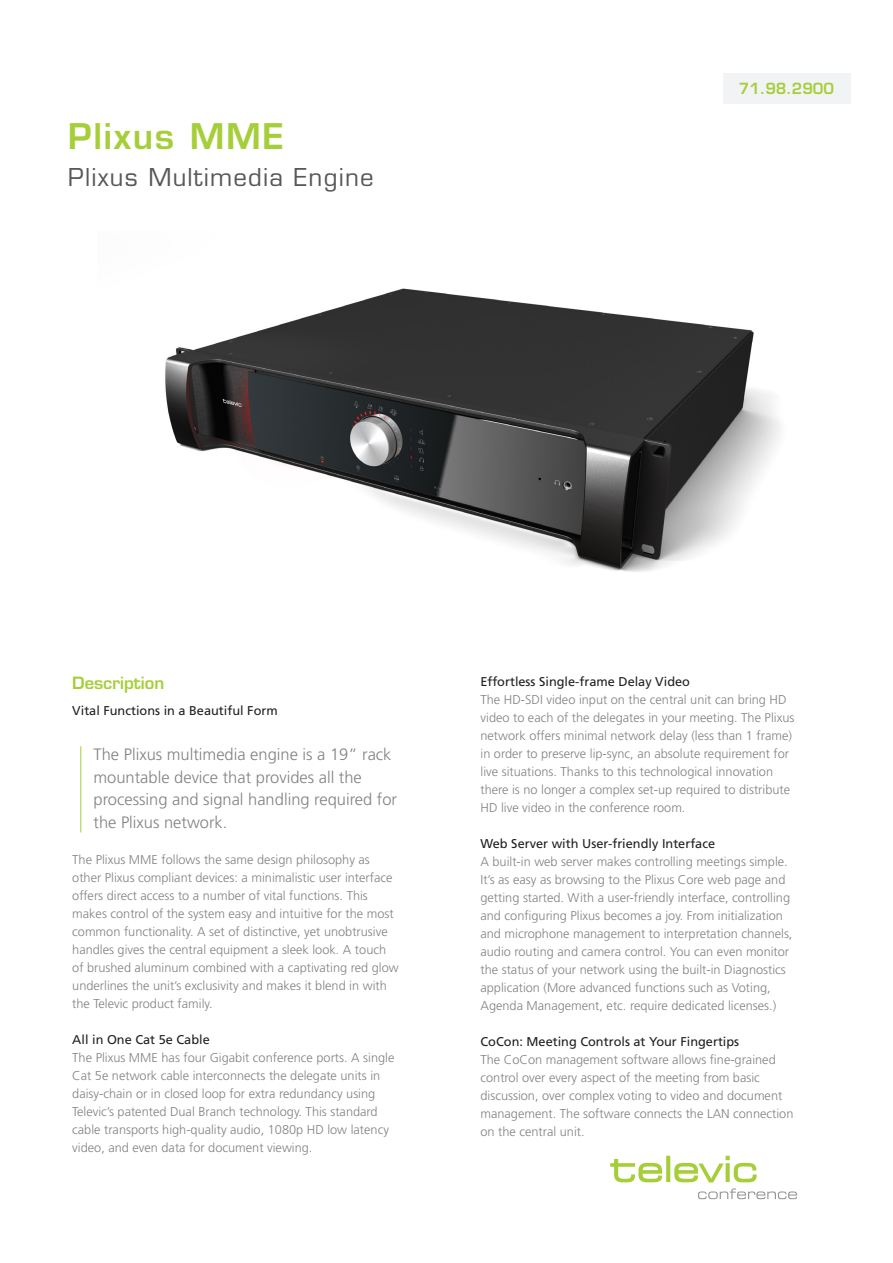
<style>
.page{position:relative;width:893px;height:1263px;background:#fff}
.page>*{position:absolute;margin:0;border:0;box-sizing:border-box;transform-origin:0 0}
.Titel_niveau_1{font:600 34.5px "Eurostile LT Std";letter-spacing:.05em;color:#a6ce39}
.Titel_niveau_2{font:24px "Eurostile";letter-spacing:.05em;color:#57585a}
.BROOD___regular{font:300 16.5px/22.5px "Frutiger LT Std";color:#808285}
.KOP_2___eurostile_demi{font:600 16.5px "Eurostile LT Std";color:#a6ce39}
.DATASHEET_-_number{font:600 15px "Eurostile LT Std";color:#a6ce39}
.BROOD___regular-2{font:300 12.75px/18px "Frutiger LT Std";color:#808285}
.BROOD___regular-3{font:12.75px "Frutiger LT Std";color:#231f20}
</style>
<div class="page">
<svg style="left:698px;top:1188px;width:99px;height:11px"></svg>
<svg style="left:610px;top:1156px;width:147px;height:26px"></svg>
<img style="left:165px;top:288px;width:615px;height:284px">
<hr style="left:80px;top:746px;width:1px;height:86px;background:#a6ce39">
<div style="left:722px;top:73px;width:128px;height:30px;background:#f2f3f4"></div>
<p class="Titel_niveau_1" style="left:68px;top:115px;width:217px">Plixus MME</p>
<p class="Titel_niveau_2" style="left:68px;top:163px;width:307px">Plixus Multimedia Engine</p>
<p class="DATASHEET_-_number" style="left:739px;top:79px;width:97px">71.98.2900</p>
<p class="DATASHEET_-_number" style="left:802px;top:79px;width:12px">0</p>
<p class="KOP_2___eurostile_demi" style="left:72px;top:672px;width:94px">Description</p>
<p class="BROOD___regular-3" style="left:72px;top:703px;width:207px">Vital Functions in a Beautiful Form</p>
<p class="BROOD___regular" style="left:94px;top:743px;width:305px">The Plixus multimedia engine is a 19” rack mountable device that provides all the processing and signal handling required for the Plixus network.</p>
<p class="BROOD___regular-2" style="left:72px;top:850px;width:328px">The Plixus MME follows the same design philosophy as other Plixus compliant devices: a minimalistic user interface offers direct access to a number of vital functions. This makes control of the system easy and intuitive for the most common functionality. A set of distinctive, yet unobtrusive handles gives the central equipment a sleek look. A touch of brushed aluminum combined with a captivating red glow underlines the unit’s exclusivity and makes it blend in with the Televic product family.</p>
<p class="BROOD___regular-3" style="left:72px;top:1032px;width:139px">All in One Cat 5e Cable</p>
<p class="BROOD___regular-2" style="left:72px;top:1048px;width:324px">The Plixus MME has four Gigabit conference ports. A single Cat 5e network cable interconnects the delegate units in daisy-chain or in closed loop for extra redundancy using Televic’s patented Dual Branch technology. This standard cable transports high-quality audio, 1080p HD low latency video, and even data for document viewing.</p>
<p class="BROOD___regular-3" style="left:480px;top:674px;width:211px">Effortless Single-frame Delay Video</p>
<p class="BROOD___regular-2" style="left:480px;top:690px;width:315px">The HD-SDI video input on the central unit can bring HD video to each of the delegates in your meeting. The Plixus network offers minimal network delay (less than 1 frame) in order to preserve lip-sync, an absolute requirement for live situations. Thanks to this technological innovation there is no longer a complex set-up required to distribute HD live video in the conference room.</p>
<p class="BROOD___regular-3" style="left:480px;top:836px;width:236px">Web Server with User-friendly Interface</p>
<p class="BROOD___regular-2" style="left:480px;top:852px;width:313px">A built-in web server makes controlling meetings simple.<br>It’s as easy as browsing to the Plixus Core web page and getting started. With a user-friendly interface, controlling and configuring Plixus becomes a joy. From initialization and microphone management to interpretation channels, audio routing and camera control. You can even monitor the status of your network using the built-in Diagnostics application (More advanced functions such as Voting, Agenda Management, etc. require dedicated licenses.)</p>
<p class="BROOD___regular-3" style="left:480px;top:1034px;width:260px">CoCon: Meeting Controls at Your Fingertips</p>
<p class="BROOD___regular-2" style="left:480px;top:1050px;width:314px">The CoCon management software allows fine-grained control over every aspect of the meeting from basic discussion, over complex voting to video and document management. The software connects the LAN connection on the central unit.</p>
</div>
